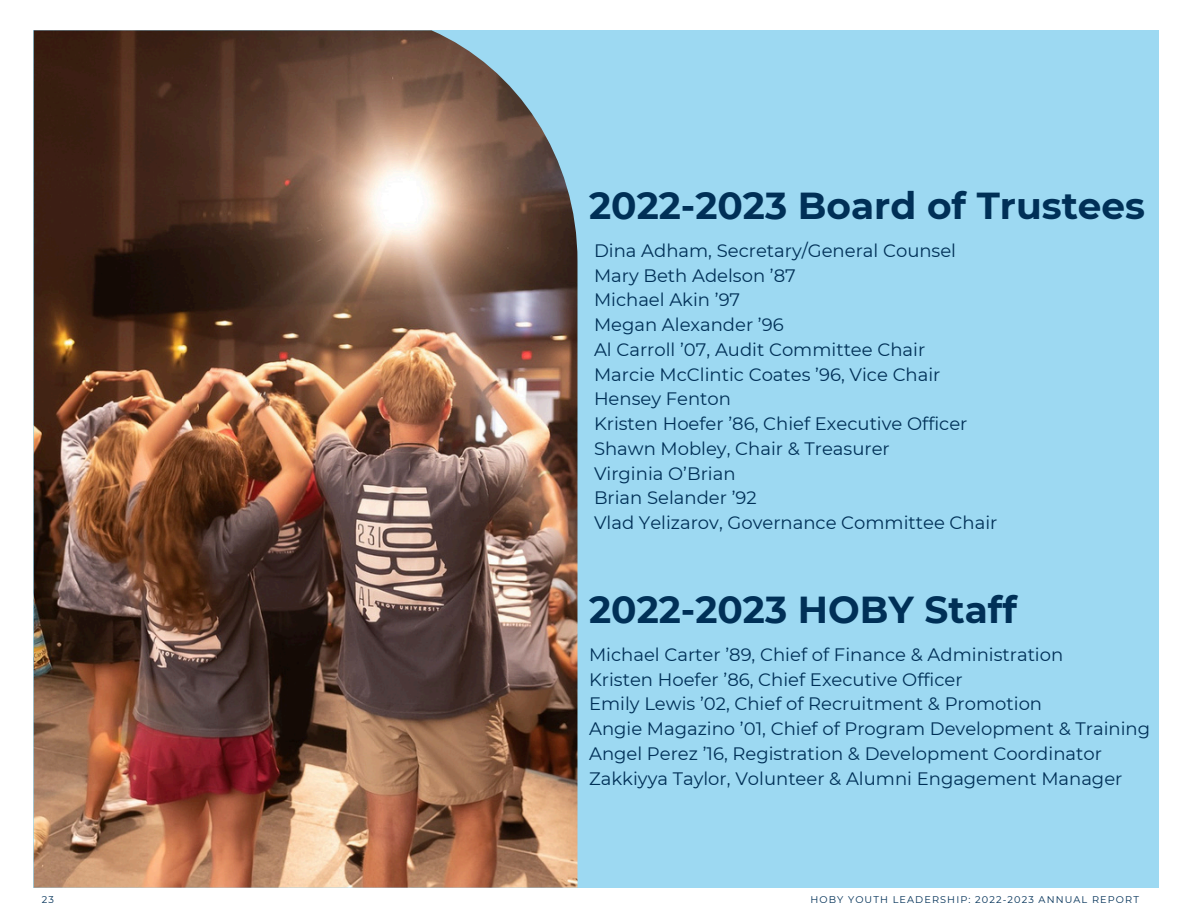
<style>
.page{position:relative;width:1188px;height:918px;background:#fff}
.page>*{position:absolute;margin:0;border:0;box-sizing:border-box;transform-origin:0 0}
.t1{font:700 37.5px "Montserrat";color:#003057}
.t2{font:18px/24.8px "Montserrat";color:#003057}
.t3{font:9.75px "Montserrat";letter-spacing:.115em;color:#003057}
</style>
<div class="page">
<div style="left:34px;top:30px;width:1125px;height:858px;background:#9dd9f2"></div>
<img style="left:34px;top:30px;width:543px;height:858px">
<h1 class="t1" style="left:589px;top:182px;width:558px">2022-2023 Board of Trustees</h1>
<h1 class="t2" style="left:594px;top:238px;width:405px">Dina Adham, Secretary/General Counsel<br>Mary Beth Adelson ’87<br>Michael Akin ’97<br>Megan Alexander ’96<br>Al Carroll ’07, Audit Committee Chair<br>Marcie McClintic Coates ’96, Vice Chair<br>Hensey Fenton<br>Kristen Hoefer ’86, Chief Executive Officer<br>Shawn Mobley, Chair &amp; Treasurer<br>Virginia O’Brian<br>Brian Selander ’92<br>Vlad Yelizarov, Governance Committee Chair</h1>
<h2 class="t1" style="left:589px;top:586px;width:429px">2022-2023 HOBY Staff</h2>
<h2 class="t2" style="left:589px;top:642px;width:563px">Michael Carter ’89, Chief of Finance &amp; Administration<br>Kristen Hoefer ’86, Chief Executive Officer<br>Emily Lewis ’02, Chief of Recruitment &amp; Promotion<br>Angie Magazino ’01, Chief of Program Development &amp; Training Angel Perez ’16, Registration &amp; Development Coordinator Zakkiyya Taylor, Volunteer &amp; Alumni Engagement Manager</h2>
<p class="t3" style="left:42px;top:894px;width:14px">23</p>
<p class="t3" style="left:810px;top:894px;width:330px">HOBY YOUTH LEADERSHIP: 2022-2023 ANNUAL REPORT</p>
</div>
